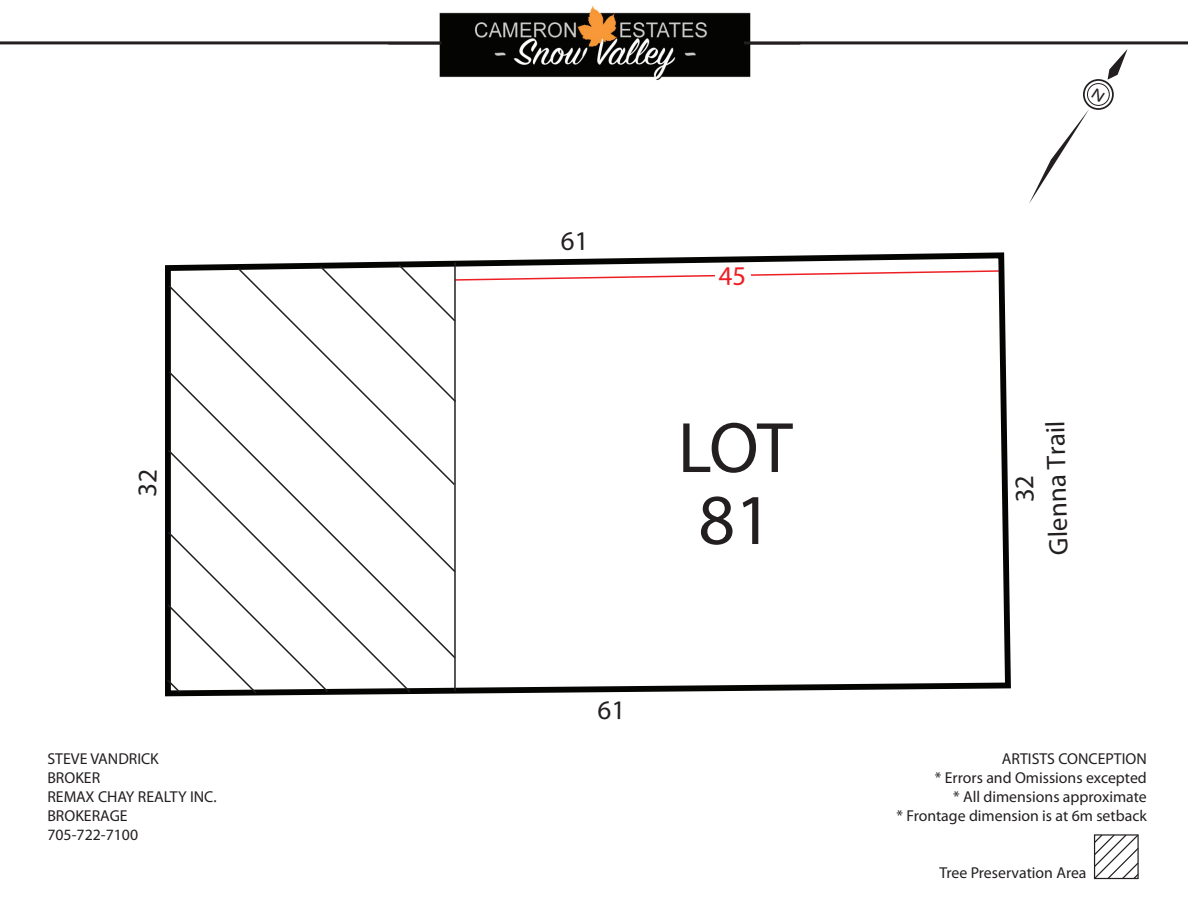
<style>
.page{position:relative;width:1188px;height:918px;background:#fff}
.page>*{position:absolute;margin:0;border:0;box-sizing:border-box;transform-origin:0 0}
.t1{font:72px/72px "Myriad Pro";color:#231f20}
.t2{font:27px/32.4px "Myriad Pro";color:#231f20;text-align:center}
.t3{font:15.75px/18.9px "Myriad Pro";color:#231f20;text-align:right}
</style>
<div class="page">
<svg style="left:1029px;top:109px;width:60px;height:95px"></svg>
<svg style="left:1108px;top:49px;width:20px;height:31px"></svg>
<div style="left:1083px;top:79px;width:31px;height:31px;border:2px solid #231f20;border-radius:50%"></div>
<div style="left:1087px;top:83px;width:23px;height:23px;border:1px solid #231f20;border-radius:50%"></div>
<svg style="left:1093px;top:834px;width:46px;height:46px"></svg>
<svg style="left:165px;top:252px;width:846px;height:445px"></svg>
<img style="left:388px;top:6px;width:413px;height:74px">
<hr style="left:0;top:41px;width:441px;height:3px;background:#231f20">
<hr style="left:744px;top:41px;width:444px;height:3px;background:#231f20">
<hr style="left:454px;top:262px;width:2px;height:429px;background:#231f20">
<svg style="left:236px;top:266px;width:82px;height:18px"></svg>
<svg style="left:167px;top:284px;width:151px;height:86px"></svg>
<svg style="left:167px;top:370px;width:290px;height:290px"></svg>
<svg style="left:166px;top:448px;width:246px;height:246px"></svg>
<svg style="left:165px;top:530px;width:165px;height:165px"></svg>
<svg style="left:318px;top:263px;width:682px;height:141px"></svg>
<p class="t3" style="left:47px;top:750px;width:171px;text-align:left">STEVE VANDRICK<br>BROKER<br>REMAX CHAY REALTY INC.<br>BROKERAGE<br>705-722-7100</p>
<h2 class="t2" style="left:561px;top:224px;width:29px">61</h2>
<h1 class="t1" style="left:678px;top:411px;width:116px">LOT<br>81</h1>
<h2 class="t2" style="left:1009px;top:556px;width:135px;rotate:-91deg">32<br>Glenna Trail</h2>
<p class="t3" style="left:896px;top:750px;width:252px">ARTISTS CONCEPTION<br>* Errors and Omissions excepted<br>* All dimensions approximate<br>* Frontage dimension is at 6m setback</p>
<p class="t3" style="left:939px;top:863px;width:149px">Tree Preservation Area</p>
</div>
